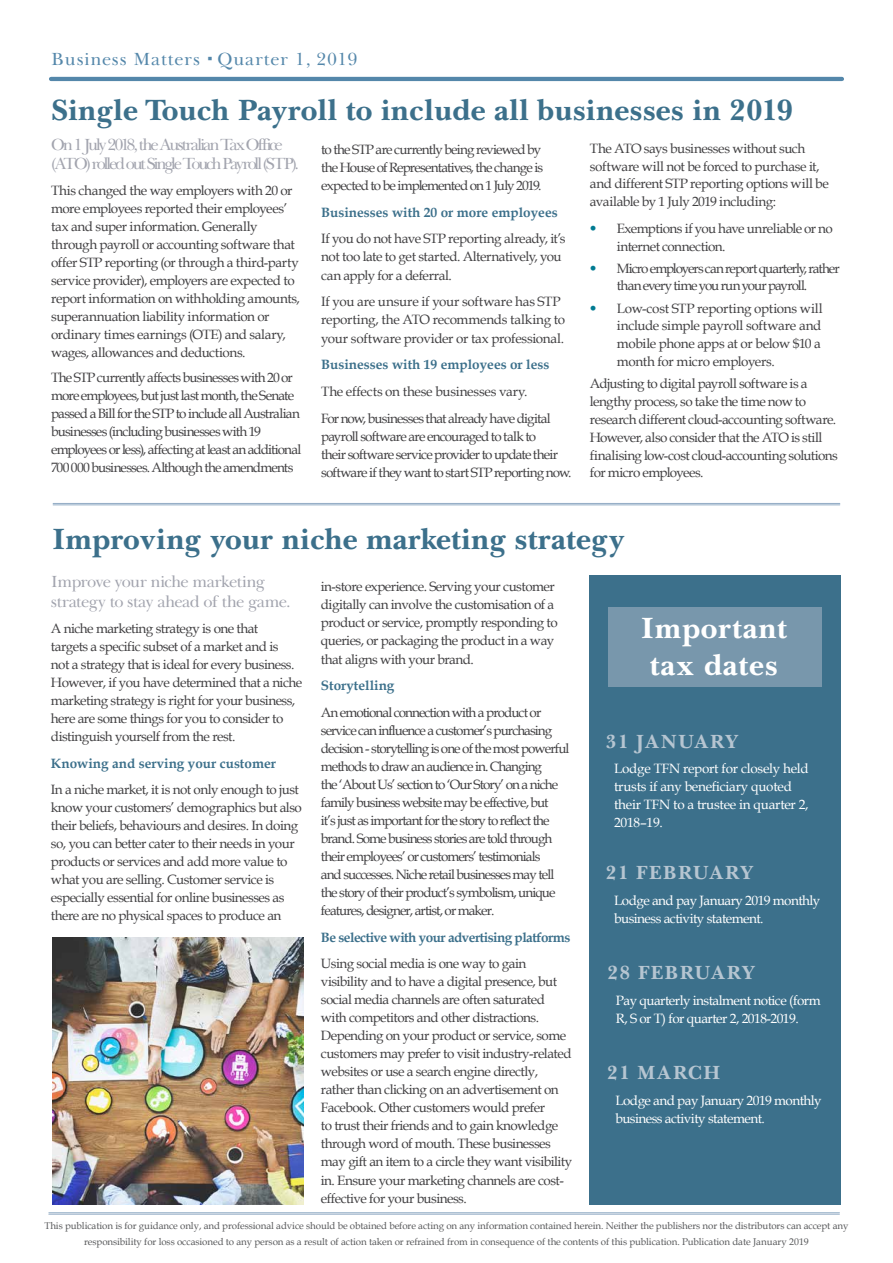
<style>
.page{position:relative;width:893px;height:1263px;background:#fff}
.page>*{position:absolute;margin:0;border:0;box-sizing:border-box;transform-origin:0 0}
.t1{font:700 30px "Baskerville Cyr LT Std";color:#3c708b}
.t2{font:700 30px/37.5px "Baskerville Cyr LT Std";letter-spacing:.02em;color:#fff;text-align:center}
.t3{font:700 19.5px "Baskerville Cyr LT Std";letter-spacing:.05em;color:#b6c5d1}
.t4{font:18px "Baskerville Cyr LT Std Upright";letter-spacing:.045em;color:#5487aa}
.t5{font:16.5px/19.5px "Baskerville Cyr LT Std Upright";letter-spacing:-.13em;color:#a2a4ae}
.t6{font:16.5px/19.5px "Baskerville Cyr LT Std Upright";letter-spacing:-.04em;color:#a2a4ae}
.t7{font:13.5px/18px "Book Antiqua";letter-spacing:-.04em;color:#414042}
.t8{font:13.5px/18px "Book Antiqua";letter-spacing:-.07em;color:#414042;text-align:center}
.t9{font:13.5px/18px "Book Antiqua";letter-spacing:-.06em;color:#414042}
.t10{font:13.5px/18px "Book Antiqua";letter-spacing:-.04em;color:#fff}
.t11{font:13.5px/18.1px "Book Antiqua";letter-spacing:-.02em;color:#414042}
.t12{font:700 13.5px "Book Antiqua";color:#3c708b}
.t13{font:13.5px/18px "Book Antiqua";letter-spacing:-.02em;color:#fff}
.t14{font:700 13.5px "Book Antiqua";letter-spacing:-.04em;color:#3c708b}
.t15{font:9.75px/15.9px "Book Antiqua";letter-spacing:-.01em;color:#58595b;text-align:center}
.s1{font-family:"Trade Gothic LT Std";color:#007b92}
</style>
<div class="page">
<div style="left:588px;top:576px;width:252px;height:629px;background:#3c708b"></div>
<div style="left:608px;top:608px;width:214px;height:79px;background:#7897ac"></div>
<hr style="left:51px;top:77px;width:791px;height:4px;background:#5487aa">
<hr style="left:53px;top:504px;width:787px;height:1px;background:#92acc5">
<hr style="left:53px;top:503px;width:787px;height:1px;background:#92acc5">
<hr style="left:49px;top:1214px;width:790px;height:1px;background:#92acc5">
<hr style="left:49px;top:1212px;width:790px;height:1px;background:#92acc5">
<img style="left:52px;top:938px;width:252px;height:267px">
<h3 class="t4" style="left:51px;top:49px;width:308px">Business Matters Quarter 1, 2019</h3>
<h1 class="t1" style="left:51px;top:93px;width:743px">Single Touch Payroll to include all businesses in 2019</h1>
<p class="t5" style="left:51px;top:135px;width:249px">On 1 July 2018,the Australian Tax Office (ATO)rolled outSingle Touch Payroll(STP).</p>
<p class="t7" style="left:51px;top:181px;width:250px">This changed the way employers with 20 or more employees reported their employees’ tax and super information. Generally through payroll or accounting software that offer STP reporting (or through a third-party service provider), employers are expected to report information on withholding amounts, superannuation liability information or ordinary times earnings (OTE) and salary, wages, allowances and deductions.</p>
<p class="t9" style="left:51px;top:368px;width:252px">The STP currently affects businesses with 20 or more employees, but just last month, the Senate passed a Bill for the STP to include all Australian businesses (including businesses with 19 employees or less), affecting at least an additional 700 000 businesses. Although the amendments</p>
<p class="t7" style="left:590px;top:139px;width:240px">The ATO says businesses without such software will not be forced to purchase it, and different STP reporting options will be available by 1 July 2019 including:</p>
<p class="t7" style="left:617px;top:219px;width:217px;text-indent:-27px"><span class="s1">•</span> Exemptions if you have unreliable or no internet connection.</p>
<p class="t8" style="left:590px;top:259px;width:251px"><span class="s1">•</span> Micro employers can report quarterly, rather than every time you run your payroll.</p>
<p class="t7" style="left:617px;top:299px;width:207px;text-indent:-27px"><span class="s1">•</span> Low-cost STP reporting options will include simple payroll software and mobile phone apps at or below $10 a month for micro employers.</p>
<p class="t7" style="left:590px;top:374px;width:250px">Adjusting to digital payroll software is a lengthy process, so take the time now to research different cloud-accounting software.<br>However, also consider that the ATO is still finalising low-cost cloud-accounting solutions for micro employees.</p>
<p class="t9" style="left:321px;top:140px;width:224px">to the STP are currently being reviewed by the House of Representatives, the change is expected to be implemented on 1 July 2019.</p>
<p class="t12" style="left:321px;top:203px;width:238px">Businesses with 20 or more employees</p>
<p class="t7" style="left:321px;top:229px;width:246px">If you do not have STP reporting already, it’s not too late to get started. Alternatively, you can apply for a deferral.</p>
<p class="t11" style="left:321px;top:292px;width:246px">If you are unsure if your software has STP reporting, the ATO recommends talking to your software provider or tax professional.</p>
<p class="t12" style="left:321px;top:355px;width:230px">Businesses with 19 employees or less</p>
<p class="t7" style="left:321px;top:378px;width:231px;line-height:26.7px">The effects on these businesses vary.<br>For now, businesses that already have digital</p>
<p class="t9" style="left:321px;top:427px;width:252px">payroll software are encouraged to talk to<br>their software service provider to update their software if they want to start STP reporting now.</p>
<h1 class="t1" style="left:52px;top:522px;width:575px">Improving your niche marketing strategy</h1>
<p class="t6" style="left:51px;top:572px;width:241px">Improve your niche marketing strategy to stay ahead of the game.</p>
<p class="t7" style="left:51px;top:619px;width:253px">A niche marketing strategy is one that<br>targets a specific subset of a market and is<br>not a strategy that is ideal for every business.<br>However, if you have determined that a niche marketing strategy is right for your business, here are some things for you to consider to distinguish yourself from the rest.</p>
<p class="t12" style="left:51px;top:754px;width:227px">Knowing and serving your customer</p>
<p class="t7" style="left:51px;top:780px;width:252px">In a niche market, it is not only enough to just know your customers’ demographics but also their beliefs, behaviours and desires. In doing so, you can better cater to their needs in your products or services and add more value to what you are selling. Customer service is especially essential for online businesses as there are no physical spaces to produce an</p>
<p class="t7" style="left:321px;top:577px;width:238px">in-store experience. Serving your customer digitally can involve the customisation of a product or service, promptly responding to queries, or packaging the product in a way that aligns with your brand.</p>
<p class="t12" style="left:321px;top:676px;width:75px">Storytelling</p>
<p class="t8" style="left:321px;top:703px;width:250px;text-align:left">An emotional connection with a product or service can influence a customer’s purchasing decision - storytelling is one of the most powerful methods to draw an audience in. Changing<br>the ‘About Us’ section to ‘Our Story’ on a niche family business website may be effective, but<br>it’s just as important for the story to reflect the brand. Some business stories are told through their employees’ or customers’ testimonials<br>and successes. Niche retail businesses may tell the story of their product’s symbolism, unique features, designer, artist, or maker.</p>
<p class="t14" style="left:321px;top:928px;width:251px">Be selective with your advertising platforms</p>
<p class="t7" style="left:321px;top:954px;width:253px">Using social media is one way to gain visibility and to have a digital presence, but social media channels are often saturated with competitors and other distractions.<br>Depending on your product or service, some customers may prefer to visit industry-related websites or use a search engine directly, rather than clicking on an advertisement on Facebook. Other customers would prefer<br>to trust their friends and to gain knowledge through word of mouth. These businesses may gift an item to a circle they want visibility in. Ensure your marketing channels are cost&shy;effective for your business.</p>
<h1 class="t2" style="left:641px;top:610px;width:148px">Important tax dates</h1>
<h2 class="t3" style="left:606px;top:730px;width:134px">31 JANUARY</h2>
<p class="t13" style="left:614px;top:759px;width:196px">Lodge TFN report for closely held trusts if any beneficiary quoted their TFN to a trustee in quarter 2,<br>2018–19.</p>
<h2 class="t3" style="left:606px;top:862px;width:149px">21 FEBRUARY</h2>
<p class="t10" style="left:614px;top:891px;width:208px">Lodge and pay January 2019 monthly business activity statement.</p>
<h2 class="t3" style="left:608px;top:962px;width:149px">28 FEBRUARY</h2>
<p class="t10" style="left:616px;top:991px;width:206px">Pay quarterly instalment notice (form<br>R, S or T) for quarter 2, 2018-2019.</p>
<h2 class="t3" style="left:607px;top:1062px;width:115px">21 MARCH</h2>
<p class="t10" style="left:615px;top:1091px;width:208px">Lodge and pay January 2019 monthly business activity statement.</p>
<p class="t15" style="left:45px;top:1218px;width:805px">This publication is for guidance only, and professional advice should be obtained before acting on any information contained herein. Neither the publishers nor the distributors can accept any responsibility for loss occasioned to any person as a result of action taken or refrained from in consequence of the contents of this publication. Publication date January 2019</p>
</div>
